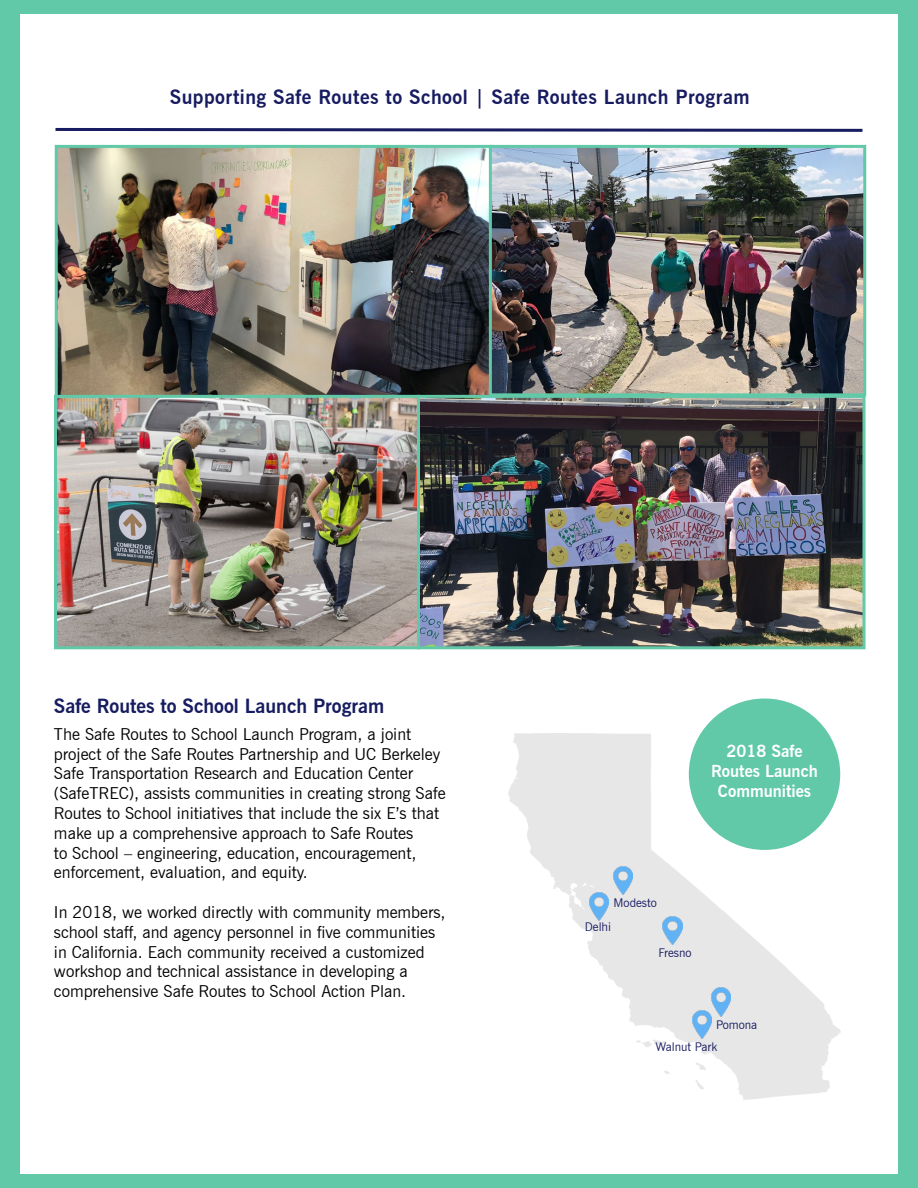
<style>
.page{position:relative;width:918px;height:1188px;background:#61c9a8}
.page>*{position:absolute;margin:0;border:0;box-sizing:border-box;transform-origin:0 0}
.t1{font:700 19.5px "News Gothic BT";letter-spacing:.025em;color:#171b60}
.t2{font:700 19.5px "News Gothic BT";color:#171b60}
.t3{font:16.5px/19.8px "News Gothic BT";color:#000}
.t4{font:700 16.5px/19.8px "News Gothic BT";color:#fff;text-align:center}
.t5{font:12px/21.8px "News Gothic BT";color:#171b60}
</style>
<div class="page">
<div style="left:20px;top:14px;width:878px;height:1160px;background:#fff"></div>
<svg style="left:55px;top:127px;width:808px;height:5px"></svg>
<img style="left:59px;top:149px;width:430px;height:246px">
<div style="left:55px;top:145px;width:438px;height:271px;border:3px solid #61c9a8"></div>
<img style="left:493px;top:149px;width:369px;height:243px">
<div style="left:489px;top:145px;width:377px;height:251px;border:3px solid #61c9a8"></div>
<img style="left:58px;top:399px;width:804px;height:246px">
<div style="left:54px;top:395px;width:366px;height:254px;border:3px solid #61c9a8"></div>
<div style="left:417px;top:395px;width:449px;height:254px;border:3px solid #61c9a8"></div>
<img style="left:509px;top:733px;width:331px;height:367px">
<img style="left:589px;top:892px;width:19px;height:29px">
<img style="left:614px;top:867px;width:19px;height:28px">
<img style="left:663px;top:917px;width:19px;height:28px">
<img style="left:692px;top:1010px;width:20px;height:28px">
<img style="left:712px;top:988px;width:19px;height:28px">
<div style="left:689px;top:699px;width:151px;height:151px;background:#61c9a8;border-radius:50%"></div>
<p class="t1" style="left:170px;top:85px;width:581px">Supporting Safe Routes to School | Safe Routes Launch Program</p>
<p class="t2" style="left:54px;top:695px;width:332px">Safe Routes to School Launch Program</p>
<p class="t3" style="left:54px;top:724px;width:393px">The Safe Routes to School Launch Program, a joint project of the Safe Routes Partnership and UC Berkeley Safe Transportation Research and Education Center (SafeTREC), assists communities in creating strong Safe Routes to School initiatives that include the six E’s that make up a comprehensive approach to Safe Routes<br>to School – engineering, education, encouragement, enforcement, evaluation, and equity.</p>
<p class="t3" style="left:54px;top:902px;width:393px">In 2018, we worked directly with community members, school staff, and agency personnel in five communities in California. Each community received a customized workshop and technical assistance in developing a comprehensive Safe Routes to School Action Plan.</p>
<p class="t4" style="left:711px;top:741px;width:108px">2018 Safe<br>Routes Launch<br>Communities</p>
<p class="t5" style="left:614px;top:892px;width:45px">Modesto</p>
<p class="t5" style="left:585px;top:916px;width:28px">Delhi</p>
<p class="t5" style="left:658px;top:942px;width:35px">Fresno</p>
<p class="t5" style="left:655px;top:1014px;width:103px;text-indent:61px">Pomona<br>Walnut Park</p>
</div>
